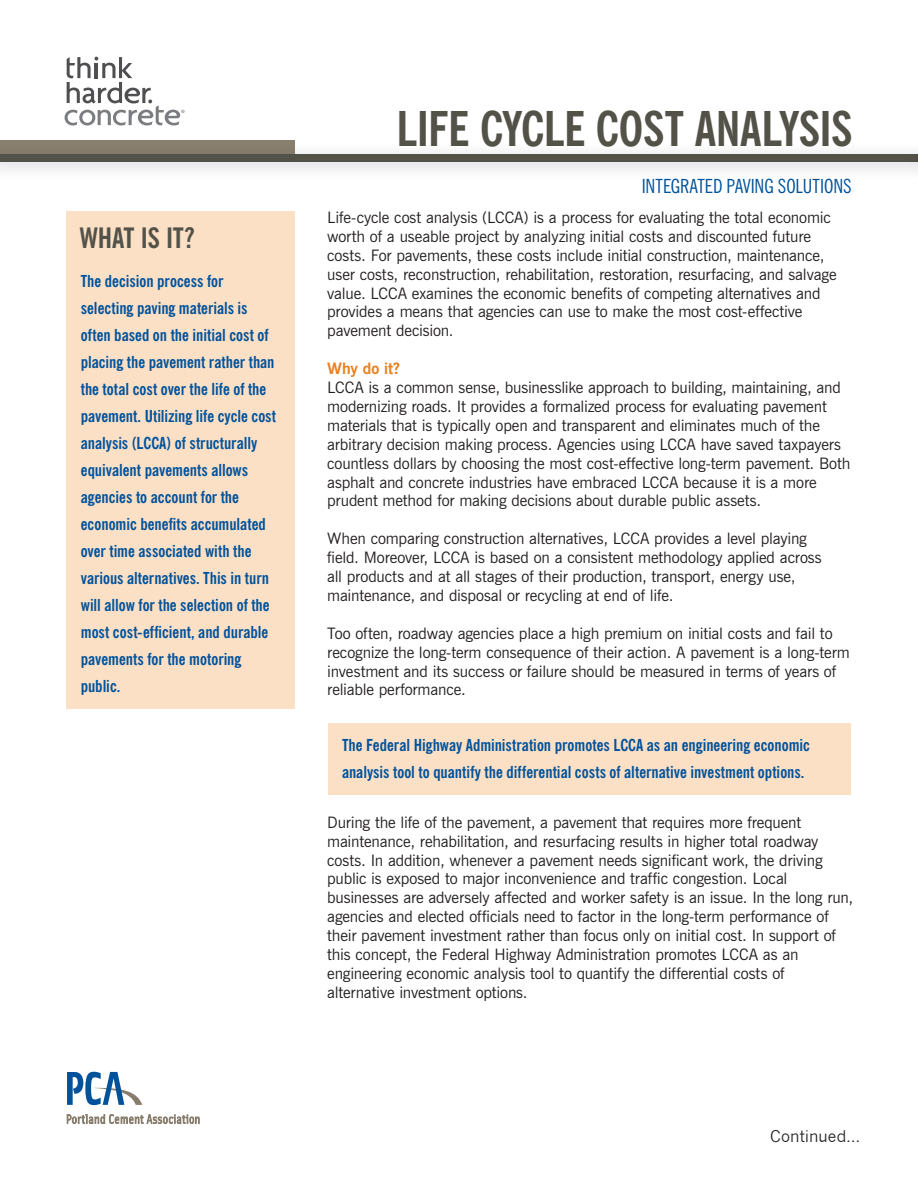
<style>
.page{position:relative;width:918px;height:1188px;background:#fff}
.page>*{position:absolute;margin:0;border:0;box-sizing:border-box;transform-origin:0 0}
.t1{font:700 condensed 48px "News Gothic BT";letter-spacing:-.01em;color:#535249}
.t2{font:700 condensed 28.2px "News Gothic BT";letter-spacing:-.01em;color:#535249}
.t3{font:condensed 19.5px "News Gothic BT";letter-spacing:-.005em;color:#01529b}
.t4{font:700 condensed 16.5px/27px "News Gothic BT";color:#01529b}
.t5{font:15.75px/18.9px "News Gothic BT";letter-spacing:-.01em;color:#231f20}
.t6{font:15.75px "News Gothic";color:#231f20}
.t7{font:700 15.75px "News Gothic BT";letter-spacing:-.005em;color:#ea7e1d}
</style>
<div class="page">
<div style="left:0;top:140px;width:295px;height:15px;background:#887f6f"></div>
<div style="left:0;top:154px;width:918px;height:8px;background:#535249"></div>
<svg style="left:65px;top:57px;width:120px;height:69px"></svg>
<div style="left:67px;top:211px;width:228px;height:497px;background:#fbe0c6"></div>
<svg style="left:67px;top:1114px;width:133px;height:10px"></svg>
<svg style="left:67px;top:1072px;width:75px;height:33px"></svg>
<div style="left:328px;top:723px;width:523px;height:72px;background:#fbe0c6"></div>
<h2 class="t2" style="left:79px;top:220px;width:116px">WHAT IS IT?</h2>
<p class="t4" style="left:81px;top:268px;width:197px">The decision process for selecting paving materials is often based on the initial cost of placing the pavement rather than the total cost over the life of the pavement. Utilizing life cycle cost analysis (LCCA) of structurally equivalent pavements allows agencies to account for the economic benefits accumulated over time associated with the various alternatives. This in turn will allow for the selection of the most cost-efficient, and durable pavements for the motoring public.</p>
<h1 class="t1" style="left:397px;top:100px;width:458px">LIFE CYCLE COST ANALYSIS</h1>
<p class="t3" style="left:642px;top:174px;width:211px">INTEGRATED PAVING SOLUTIONS</p>
<p class="t5" style="left:327px;top:208px;width:511px">Life-cycle cost analysis (LCCA) is a process for evaluating the total economic worth of a useable project by analyzing initial costs and discounted future costs. For pavements, these costs include initial construction, maintenance, user costs, reconstruction, rehabilitation, restoration, resurfacing, and salvage value. LCCA examines the economic benefits of competing alternatives and provides a means that agencies can use to make the most cost-effective pavement decision.</p>
<p class="t7" style="left:327px;top:359px;width:74px">Why do it?</p>
<p class="t5" style="left:327px;top:378px;width:525px">LCCA is a common sense, businesslike approach to building, maintaining, and modernizing roads. It provides a formalized process for evaluating pavement materials that is typically open and transparent and eliminates much of the arbitrary decision making process. Agencies using LCCA have saved taxpayers countless dollars by choosing the most cost-effective long-term pavement. Both asphalt and concrete industries have embraced LCCA because it is a more prudent method for making decisions about durable public assets.</p>
<p class="t5" style="left:327px;top:529px;width:496px">When comparing construction alternatives, LCCA provides a level playing field. Moreover, LCCA is based on a consistent methodology applied across all products and at all stages of their production, transport, energy use, maintenance, and disposal or recycling at end of life.</p>
<p class="t5" style="left:327px;top:624px;width:524px">Too often, roadway agencies place a high premium on initial costs and fail to recognize the long-term consequence of their action. A pavement is a long-term investment and its success or failure should be measured in terms of years of reliable performance.</p>
<p class="t4" style="left:342px;top:732px;width:469px">The Federal Highway Administration promotes LCCA as an engineering economic analysis tool to quantify the differential costs of alternative investment options.</p>
<p class="t5" style="left:327px;top:813px;width:528px">During the life of the pavement, a pavement that requires more frequent maintenance, rehabilitation, and resurfacing results in higher total roadway costs. In addition, whenever a pavement needs significant work, the driving public is exposed to major inconvenience and traffic congestion. Local businesses are adversely affected and worker safety is an issue. In the long run, agencies and elected officials need to factor in the long-term performance of their pavement investment rather than focus only on initial cost. In support of this concept, the Federal Highway Administration promotes LCCA as an engineering economic analysis tool to quantify the differential costs of alternative investment options.</p>
<p class="t6" style="left:770px;top:1127px;width:92px">Continued...</p>
</div>
